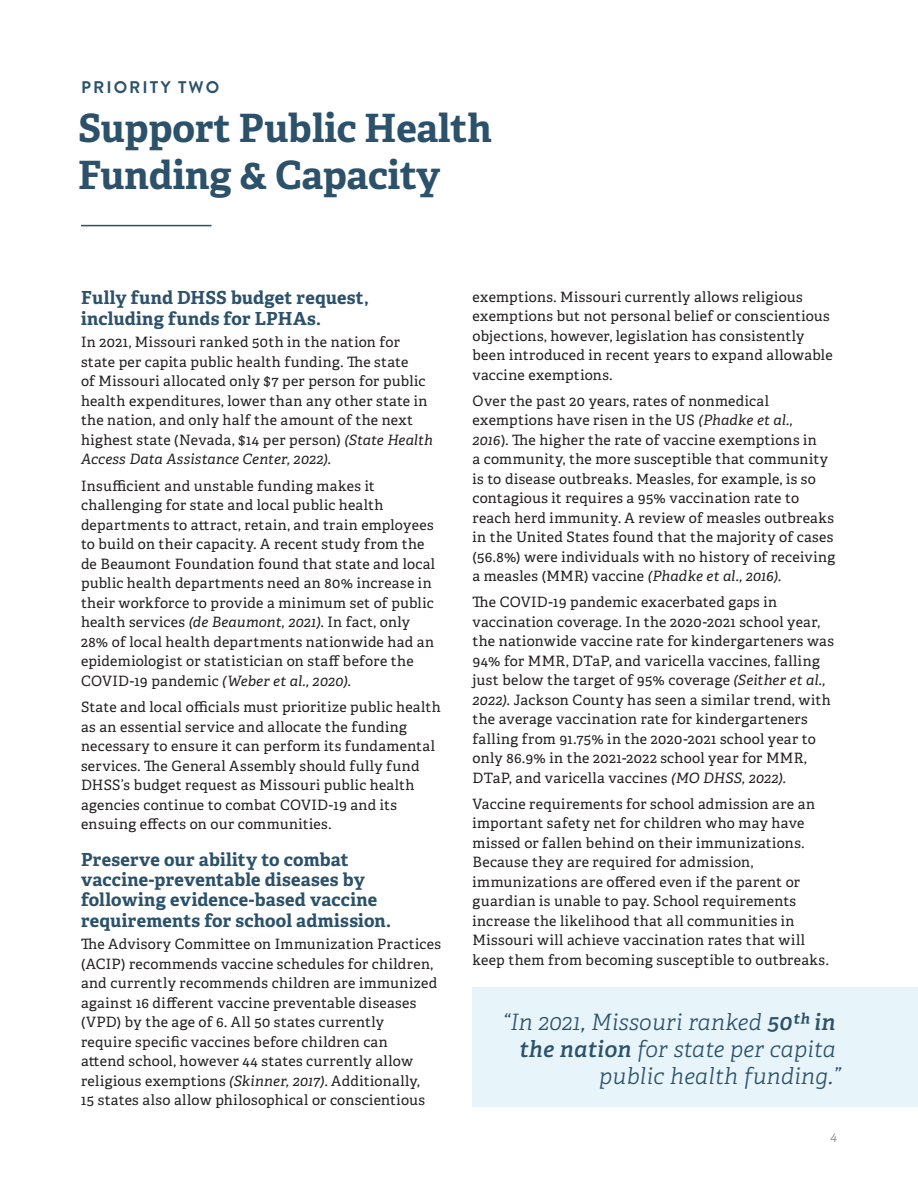
<style>
.page{position:relative;width:918px;height:1188px;background:#fff}
.page>*{position:absolute;margin:0;border:0;box-sizing:border-box;transform-origin:0 0}
.t1{font:700 39px/46.8px "Adelle";color:#2c516a}
.t2{font:italic 300 22.5px/27px "Adelle";letter-spacing:.015em;color:#2c516a;text-align:right}
.Subheader_Long{font:700 18px/20.2px "Adelle";letter-spacing:.01em;color:#2c516a}
.t3{font:700 16.8px "Brandon Grotesque";letter-spacing:.12em;color:#2c516a}
.Body_copy_1{font:14.25px/19.5px "Adelle";letter-spacing:.025em;color:#231f20}
.t4{font:italic 300 13.5px "Adelle";color:#828285}
.s1{font-style:italic}
.s2{font-weight:600}
</style>
<div class="page">
<hr style="left:81px;top:225px;width:131px;height:1px;background:#2c516a">
<div style="left:472px;top:988px;width:446px;height:119px;background:#e7f4fa"></div>
<p class="t3" style="left:81px;top:75px;width:140px">PRIORITY TWO</p>
<p class="t1" style="left:78px;top:105px;width:415px">Support Public Health<br>Funding &amp; Capacity</p>
<p class="Subheader_Long" style="left:81px;top:288px;width:289px">Fully fund DHSS budget request, including funds for LPHAs.</p>
<p class="Body_copy_1" style="left:81px;top:333px;width:354px">In 2021, Missouri ranked 50th in the nation for state per capita public health funding. The state<br>of Missouri allocated only $7 per person for public health expenditures, lower than any other state in the nation, and only half the amount of the next highest state (Nevada, $14 per person) <span class="s1">(State Health Access Data Assistance Center, 2022)</span>.</p>
<p class="Body_copy_1" style="left:81px;top:476px;width:356px">Insufficient and unstable funding makes it challenging for state and local public health departments to attract, retain, and train employees to build on their capacity. A recent study from the de Beaumont Foundation found that state and local public health departments need an 80% increase in their workforce to provide a minimum set of public health services <span class="s1">(de Beaumont, 2021)</span>. In fact, only 28% of local health departments nationwide had an epidemiologist or statistician on staff before the COVID-19 pandemic <span class="s1">(Weber et al., 2020)</span>.</p>
<p class="Body_copy_1" style="left:81px;top:698px;width:361px">State and local officials must prioritize public health as an essential service and allocate the funding necessary to ensure it can perform its fundamental services. The General Assembly should fully fund DHSS’s budget request as Missouri public health agencies continue to combat COVID-19 and its ensuing effects on our communities.</p>
<p class="Subheader_Long" style="left:81px;top:850px;width:312px">Preserve our ability to combat vaccine-preventable diseases by following evidence-based vaccine requirements for school admission.</p>
<p class="Body_copy_1" style="left:81px;top:935px;width:362px">The Advisory Committee on Immunization Practices (ACIP) recommends vaccine schedules for children, and currently recommends children are immunized against 16 different vaccine preventable diseases (VPD) by the age of 6. All 50 states currently<br>require specific vaccines before children can<br>attend school, however 44 states currently allow religious exemptions <span class="s1">(Skinner, 2017)</span>. Additionally,<br>15 states also allow philosophical or conscientious</p>
<p class="Body_copy_1" style="left:472px;top:287px;width:362px">exemptions. Missouri currently allows religious exemptions but not personal belief or conscientious objections, however, legislation has consistently been introduced in recent years to expand allowable vaccine exemptions.</p>
<p class="Body_copy_1" style="left:472px;top:391px;width:364px">Over the past 20 years, rates of nonmedical exemptions have risen in the US <span class="s1">(Phadke et al.,<br>2016</span>). The higher the rate of vaccine exemptions in<br>a community, the more susceptible that community is to disease outbreaks. Measles, for example, is so contagious it requires a 95% vaccination rate to reach herd immunity. A review of measles outbreaks in the United States found that the majority of cases (56.8%) were individuals with no history of receiving a measles (MMR) vaccine <span class="s1">(Phadke et al., 2016)</span>.</p>
<p class="Body_copy_1" style="left:472px;top:592px;width:363px">The COVID-19 pandemic exacerbated gaps in vaccination coverage. In the 2020-2021 school year, the nationwide vaccine rate for kindergarteners was 94% for MMR, DTaP, and varicella vaccines, falling just below the target of 95% coverage <span class="s1">(Seither et al., 2022)</span>. Jackson County has seen a similar trend, with the average vaccination rate for kindergarteners falling from 91.75% in the 2020-2021 school year to only 86.9% in the 2021-2022 school year for MMR, DTaP, and varicella vaccines <span class="s1">(MO DHSS, 2022).</span></p>
<p class="Body_copy_1" style="left:472px;top:794px;width:358px">Vaccine requirements for school admission are an important safety net for children who may have missed or fallen behind on their immunizations.<br>Because they are required for admission, immunizations are offered even if the parent or guardian is unable to pay. School requirements increase the likelihood that all communities in Missouri will achieve vaccination rates that will keep them from becoming susceptible to outbreaks.</p>
<p class="t2" style="left:503px;top:1009px;width:339px">“In 2021, Missouri ranked <span class="s2">50th in the nation</span> for state per capita public health funding.”</p>
<p class="t4" style="left:830px;top:1128px;width:8px">4</p>
</div>
